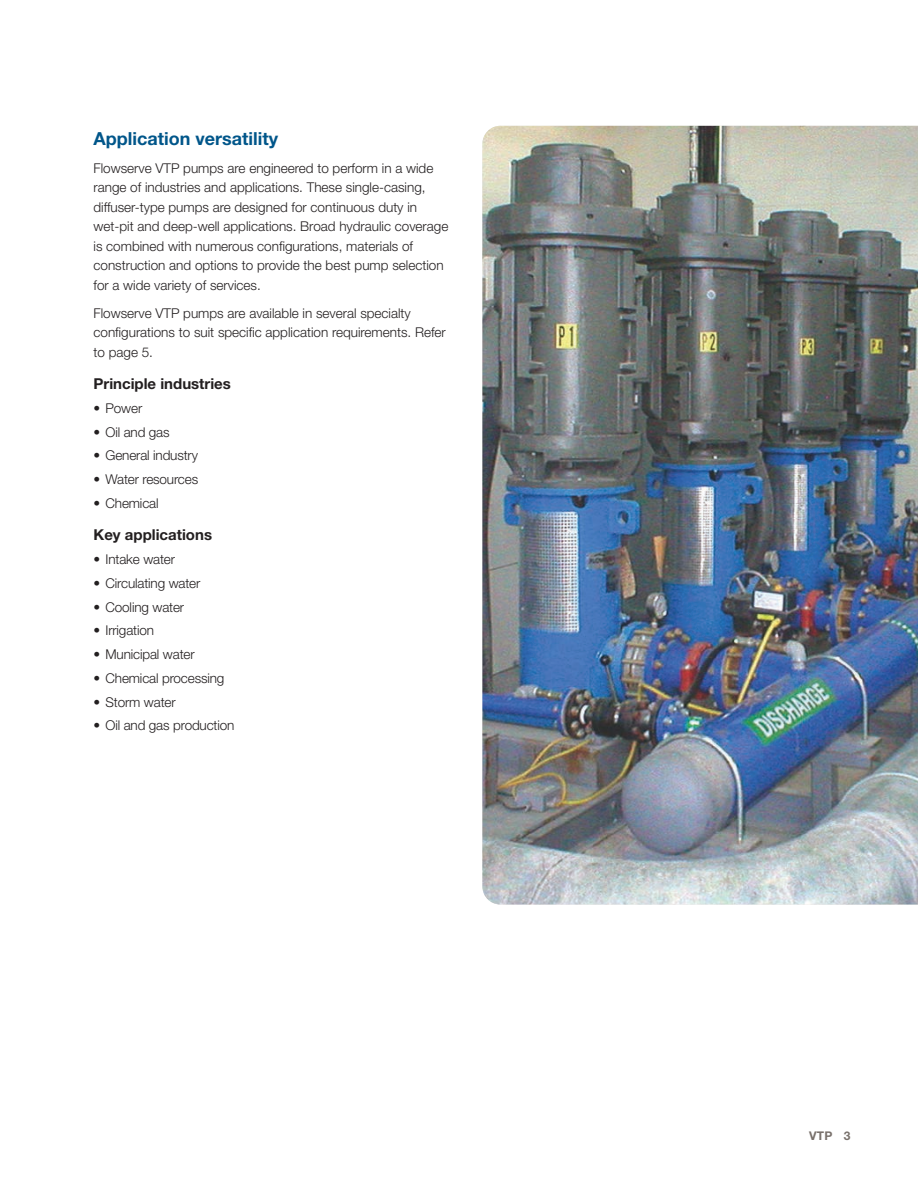
<style>
.page{position:relative;width:918px;height:1188px;background:#fff}
.page>*{position:absolute;margin:0;border:0;box-sizing:border-box;transform-origin:0 0}
.Subhead_Level_1__blu{font:700 18px "Helvetica Neue LT Std";color:#00568a}
.Subhead_Level_2__bla{font:700 15px "Helvetica Neue LT Std";color:#231f20}
.Body_copy{font:300 13.5px/19.5px "Helvetica Neue LT Std";color:#231f20}
.t1{font:700 12px "Helvetica Neue LT Std";color:#79716c}
</style>
<div class="page">
<img style="left:482px;top:126px;width:436px;height:779px">
<p class="Subhead_Level_1__blu" style="left:94px;top:127px;width:186px">Application versatility</p>
<p class="Body_copy" style="left:94px;top:158px;width:356px">Flowserve VTP pumps are engineered to perform in a wide range of industries and applications. These single-casing, diffuser-type pumps are designed for continuous duty in wet-pit and deep-well applications. Broad hydraulic coverage is combined with numerous configurations, materials of construction and options to provide the best pump selection for a wide variety of services.</p>
<p class="Body_copy" style="left:94px;top:303px;width:354px">Flowserve VTP pumps are available in several specialty configurations to suit specific application requirements. Refer to page 5.</p>
<p class="Subhead_Level_2__bla" style="left:94px;top:375px;width:139px">Principle industries</p>
<p class="Body_copy" style="left:94px;top:398px;width:50px">• Power</p>
<p class="Body_copy" style="left:94px;top:422px;width:78px">• Oil and gas</p>
<p class="Body_copy" style="left:94px;top:446px;width:106px">• General industry</p>
<p class="Body_copy" style="left:94px;top:469px;width:106px">• Water resources</p>
<p class="Body_copy" style="left:94px;top:493px;width:67px">• Chemical</p>
<p class="Subhead_Level_2__bla" style="left:94px;top:526px;width:120px">Key applications</p>
<p class="Body_copy" style="left:94px;top:549px;width:83px">• Intake water</p>
<p class="Body_copy" style="left:94px;top:573px;width:108px">• Circulating water</p>
<p class="Body_copy" style="left:94px;top:597px;width:92px">• Cooling water</p>
<p class="Body_copy" style="left:94px;top:621px;width:62px">• Irrigation</p>
<p class="Body_copy" style="left:94px;top:644px;width:103px">• Municipal water</p>
<p class="Body_copy" style="left:94px;top:668px;width:132px">• Chemical processing</p>
<p class="Body_copy" style="left:94px;top:692px;width:84px">• Storm water</p>
<p class="Body_copy" style="left:94px;top:716px;width:142px">• Oil and gas production</p>
<p class="t1" style="left:809px;top:1128px;width:43px">VTP 3</p>
</div>
